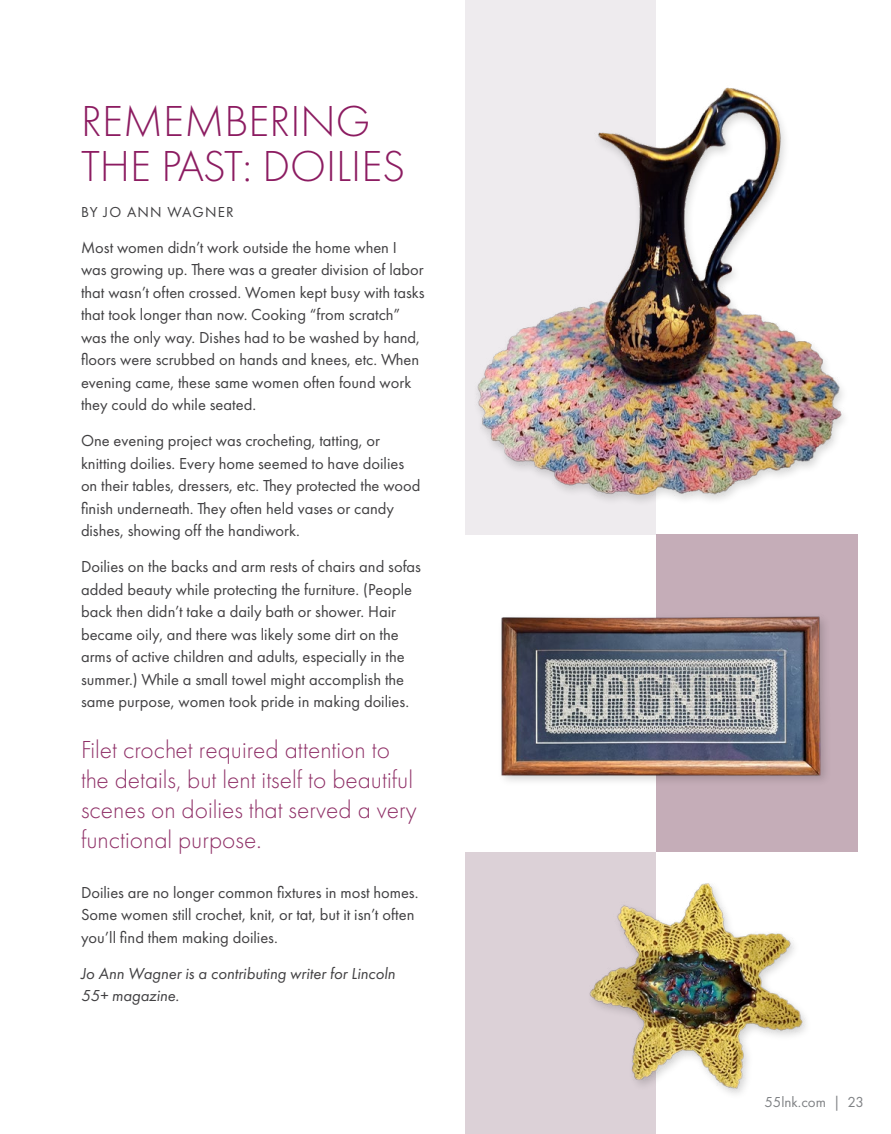
<style>
.page{position:relative;width:891px;height:1134px;background:#fff}
.page>*{position:absolute;margin:0;border:0;box-sizing:border-box;transform-origin:0 0}
.t1{font:300 45px/45px "Futura PT";color:#8c1c61}
.t2{font:300 25.5px/30px "Futura PT";color:#8f3067}
.t3{font:16.5px/22.5px "Futura PT";color:#414042}
.t4{font:italic 16.5px/22.5px "Futura PT";color:#414042}
.t5{font:15px "Futura PT";letter-spacing:.08em;color:#414042}
.t6{font:15px "Futura PT";color:#808285}
</style>
<div class="page">
<div style="left:465px;top:0;width:191px;height:535px;background:#eeebee"></div>
<div style="left:656px;top:535px;width:201px;height:317px;background:#c5adb8"></div>
<div style="left:465px;top:852px;width:191px;height:282px;background:#dcd1d7"></div>
<img style="left:477px;top:87px;width:375px;height:448px">
<img style="left:501px;top:616px;width:325px;height:165px">
<div style="left:587px;top:880px;width:226px;height:220px;background:#000;opacity:.17"></div>
<img style="left:587px;top:880px;width:226px;height:215px">
<h1 class="t1" style="left:81px;top:98px;width:326px">REMEMBERING<br>THE PAST: DOILIES</h1>
<p class="t5" style="left:81px;top:203px;width:154px">BY JO ANN WAGNER</p>
<p class="t3" style="left:81px;top:236px;width:345px">Most women didn’t work outside the home when I was growing up. There was a greater division of labor that wasn’t often crossed. Women kept busy with tasks that took longer than now. Cooking “from scratch” was the only way. Dishes had to be washed by hand, floors were scrubbed on hands and knees, etc. When evening came, these same women often found work they could do while seated.</p>
<p class="t3" style="left:81px;top:429px;width:341px">One evening project was crocheting, tatting, or knitting doilies. Every home seemed to have doilies on their tables, dressers, etc. They protected the wood finish underneath. They often held vases or candy dishes, showing off the handiwork.</p>
<p class="t3" style="left:81px;top:555px;width:342px">Doilies on the backs and arm rests of chairs and sofas added beauty while protecting the furniture. (People back then didn’t take a daily bath or shower. Hair became oily, and there was likely some dirt on the arms of active children and adults, especially in the summer.) While a small towel might accomplish the same purpose, women took pride in making doilies.</p>
<h2 class="t2" style="left:81px;top:735px;width:337px">Filet crochet required attention to the details, but lent itself to beautiful scenes on doilies that served a very functional purpose.</h2>
<p class="t3" style="left:81px;top:881px;width:339px">Doilies are no longer common fixtures in most homes.<br>Some women still crochet, knit, or tat, but it isn’t often you’ll find them making doilies.</p>
<p class="t4" style="left:81px;top:962px;width:316px">Jo Ann Wagner is a contributing writer for Lincoln<br>55+ magazine.</p>
<p class="t6" style="left:764px;top:1093px;width:101px">55lnk.com | 23</p>
</div>
